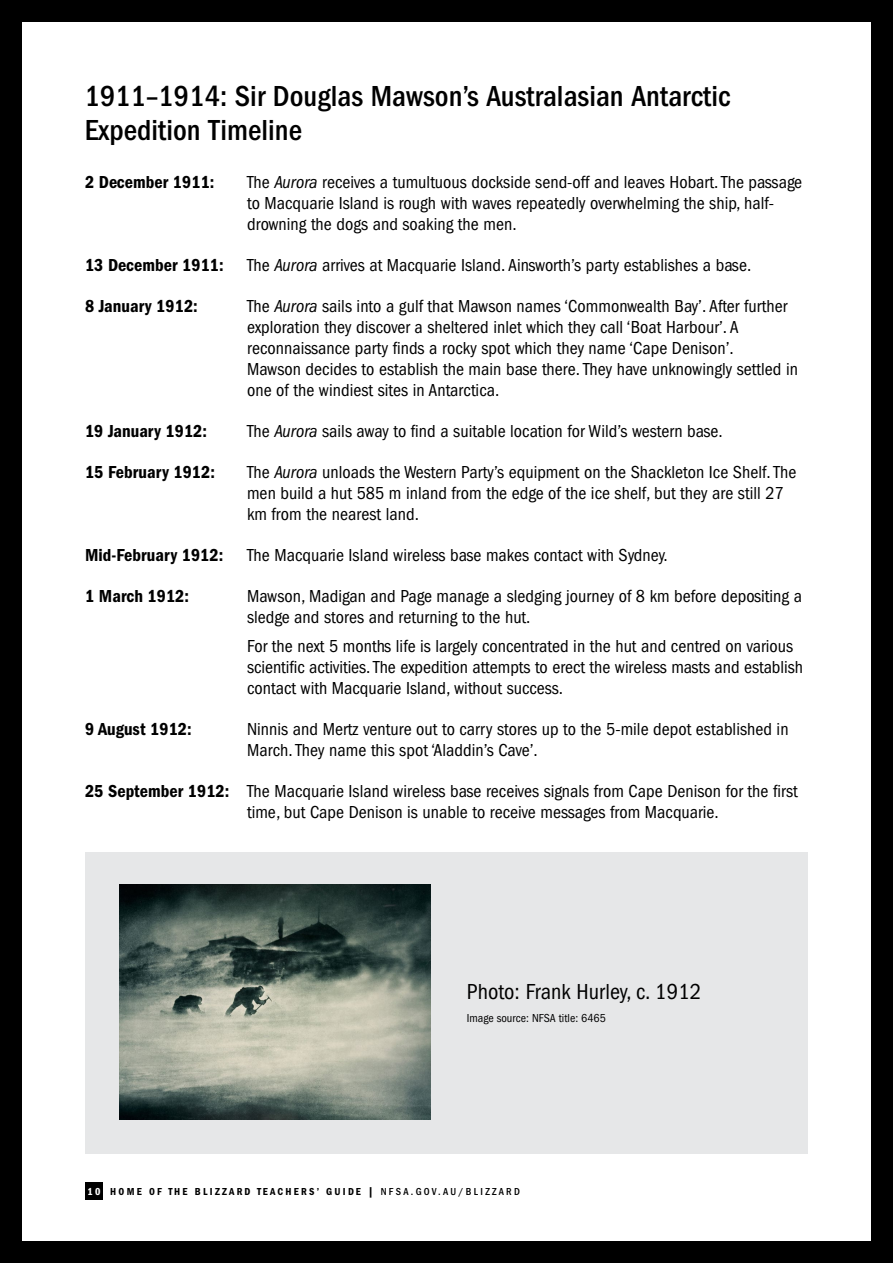
<style>
.page{position:relative;width:893px;height:1263px;background:#fff}
.page>*{position:absolute;margin:0;border:0;box-sizing:border-box;transform-origin:0 0}
.t1{font:500 condensed 30px/34.5px "Franklin Gothic LT Pro";color:#000}
.t2{font:condensed 22.5px "Franklin Gothic LT Pro";color:#000}
.t3{font:condensed 18px/21px "Franklin Gothic LT Pro";color:#000}
.t4{font:18px "Franklin Gothic LT Pro Cn Dm";color:#000}
.t5{font:condensed 12px "Franklin Gothic LT Pro";color:#000}
.t6{font:10.5px "Franklin Gothic LT Pro Cn Dm";letter-spacing:.22em;color:#000}
.s1{font-style:italic}
.s2{font-family:"Franklin Gothic LT Pro Cn Dm";font-stretch:normal}
.s3{color:#fff}
.s4{font-family:"Franklin Gothic LT Pro";font-weight:500;font-stretch:condensed}
</style>
<div class="page">
<div style="left:85px;top:1182px;width:18px;height:18px;background:#000"></div>
<div style="left:85px;top:851px;width:722px;height:302px;background:#e6e7e8"></div>
<img style="left:119px;top:885px;width:312px;height:235px">
<div style="left:0;top:0;width:21px;height:1263px;background:#000"></div>
<div style="left:872px;top:0;width:21px;height:1263px;background:#000"></div>
<div style="left:0;top:0;width:893px;height:21px;background:#000"></div>
<div style="left:0;top:1242px;width:893px;height:21px;background:#000"></div>
<h1 class="t1" style="left:85px;top:79px;width:647px">1911–1914: Sir Douglas Mawson’s Australasian Antarctic<br>Expedition Timeline</h1>
<p class="t4" style="left:85px;top:171px;width:131px">2 December 1911:</p>
<p class="t3" style="left:247px;top:171px;width:557px">The <span class="s1">Aurora</span> receives a tumultuous dockside send-off and leaves Hobart. The passage to Macquarie Island is rough with waves repeatedly overwhelming the ship, half&shy;drowning the dogs and soaking the men.</p>
<p class="t4" style="left:85px;top:255px;width:140px">13 December 1911:</p>
<p class="t3" style="left:247px;top:254px;width:506px">The <span class="s1">Aurora</span> arrives at Macquarie Island. Ainsworth’s party establishes a base.</p>
<p class="t4" style="left:85px;top:296px;width:114px">8 January 1912:</p>
<p class="t3" style="left:247px;top:295px;width:552px">The <span class="s1">Aurora</span> sails into a gulf that Mawson names ‘Commonwealth Bay’. After further exploration they discover a sheltered inlet which they call ‘Boat Harbour’. A reconnaissance party finds a rocky spot which they name ‘Cape Denison’.<br>Mawson decides to establish the main base there. They have unknowingly settled in one of the windiest sites in Antarctica.</p>
<p class="t4" style="left:85px;top:421px;width:124px">19 January 1912:</p>
<p class="t3" style="left:247px;top:421px;width:477px">The <span class="s1">Aurora</span> sails away to find a suitable location for Wild’s western base.</p>
<p class="t4" style="left:85px;top:462px;width:131px">15 February 1912:</p>
<p class="t3" style="left:247px;top:462px;width:551px">The <span class="s1">Aurora</span> unloads the Western Party’s equipment on the Shackleton Ice Shelf. The men build a hut 585 m inland from the edge of the ice shelf, but they are still 27 km from the nearest land.</p>
<p class="t4" style="left:85px;top:545px;width:140px">Mid-February 1912:</p>
<p class="t3" style="left:247px;top:545px;width:422px">The Macquarie Island wireless base makes contact with Sydney.</p>
<p class="t4" style="left:85px;top:586px;width:106px">1 March 1912:</p>
<p class="t3" style="left:247px;top:586px;width:556px">Mawson, Madigan and Page manage a sledging journey of 8 km before depositing a sledge and stores and returning to the hut.</p>
<p class="t3" style="left:247px;top:636px;width:558px">For the next 5 months life is largely concentrated in the hut and centred on various scientific activities. The expedition attempts to erect the wireless masts and establish contact with Macquarie Island, without success.</p>
<p class="t4" style="left:85px;top:719px;width:108px">9 August 1912:</p>
<p class="t3" style="left:247px;top:719px;width:543px">Ninnis and Mertz venture out to carry stores up to the 5-mile depot established in<br>March. They name this spot ‘Aladdin’s Cave’.</p>
<p class="t3" style="left:247px;top:781px;width:552px;text-indent:-162px"><span class="s2">25 September 1912:</span> The Macquarie Island wireless base receives signals from Cape Denison for the first time, but Cape Denison is unable to receive messages from Macquarie.</p>
<p class="t2" style="left:467px;top:979px;width:236px">Photo: Frank Hurley, c. 1912</p>
<p class="t5" style="left:467px;top:1011px;width:140px">Image source: NFSA title: 6465</p>
<p class="t6" style="left:87px;top:1185px;width:434px"><span class="s3">10</span> HOME OF THE BLIZZARD TEACHERS’ GUIDE | <span class="s4">NFSA.GOV.AU/BLIZZARD</span></p>
</div>
